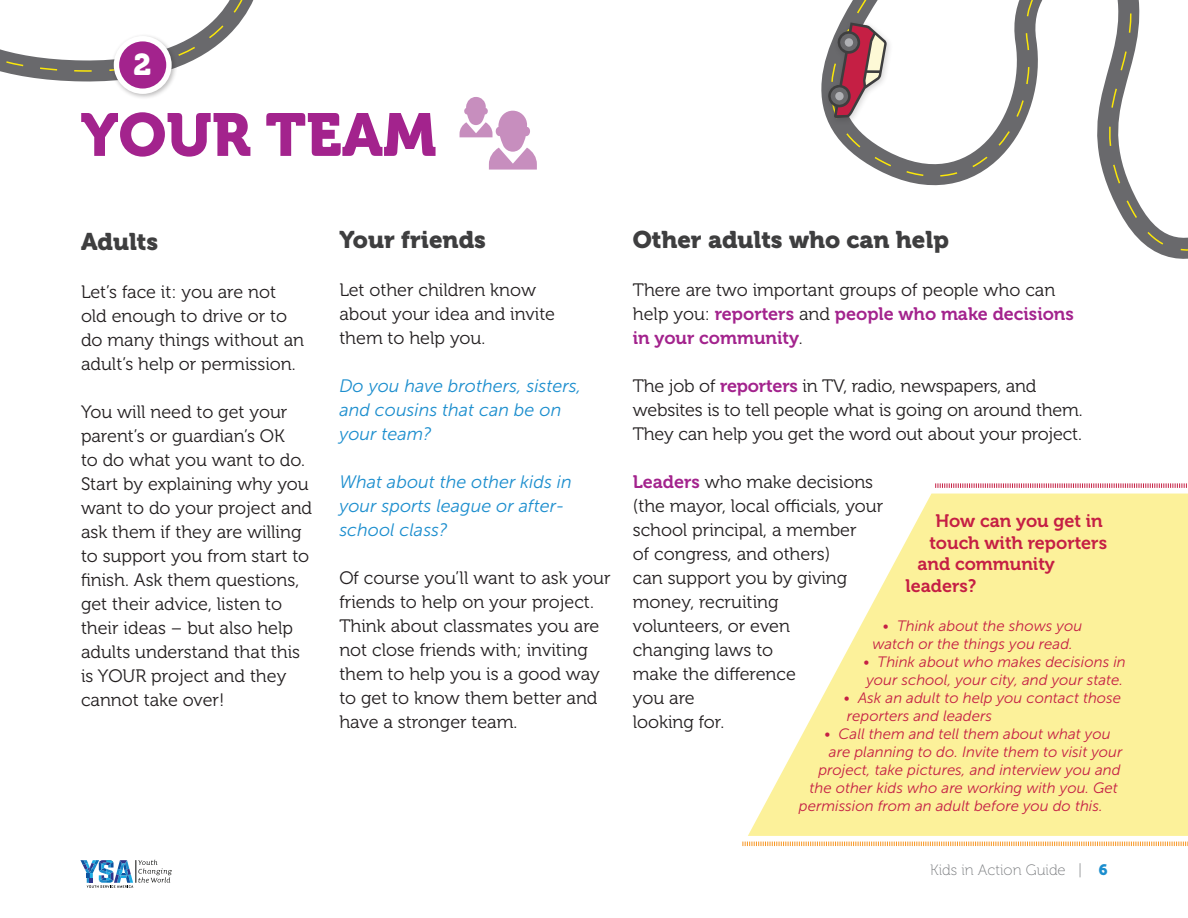
<style>
.page{position:relative;width:1188px;height:918px;background:#fff}
.page>*{position:absolute;margin:0;border:0;box-sizing:border-box;transform-origin:0 0}
.t1{font:60px "Museo 900";color:#a3238d}
.t2{font:30px "Museo 900";color:#fff}
.t3{font:24px "Museo 900";color:#3e3e3f}
.t4{font:18px/24px "Museo 300";color:#231f20}
.t5{font:italic 18px/24px "Museo Sans 300";color:#1c8ece}
.t6{font:18px "Museo 700";color:#c51f44}
.t7{font:italic 15px/18px "Museo Sans 300";color:#c51f44}
.t8{font:15px "Museo 100";color:#7a7c7f}
.s1{font-family:"Museo 700";color:#a3238d}
.s2{font-family:"Museo 900";color:#1c8ece}
</style>
<div class="page">
<svg style="left:80px;top:860px;width:92px;height:28px"></svg>
<svg style="left:0;top:0;width:254px;height:82px"></svg>
<svg style="left:1112px;top:0;width:76px;height:259px"></svg>
<svg style="left:748px;top:494px;width:440px;height:342px;fill:#fcf19a"></svg>
<svg style="left:935px;top:483px;width:252px;height:5px"></svg>
<svg style="left:742px;top:841px;width:446px;height:6px"></svg>
<svg style="left:460px;top:97px;width:77px;height:73px"></svg>
<svg style="left:821px;top:0;width:314px;height:198px"></svg>
<div style="left:844px;top:38px;width:9px;height:9px;background:#b0b1b5;border-radius:4px"></div>
<div style="left:110px;top:33px;width:67px;height:67px;background:#231f20;opacity:.3"></div>
<div style="left:114px;top:36px;width:58px;height:58px;background:#fff;border-radius:50%"></div>
<div style="left:119px;top:41px;width:47px;height:48px;background:#a3238d;border-radius:50%"></div>
<p class="t2" style="left:133px;top:47px;width:19px">2</p>
<p class="t1" style="left:81px;top:101px;width:357px">YOUR TEAM</p>
<p class="t3" style="left:81px;top:228px;width:79px">Adults</p>
<p class="t4" style="left:81px;top:280px;width:225px">Let’s face it: you are not old enough to drive or to do many things without an adult’s help or permission.</p>
<p class="t4" style="left:81px;top:400px;width:233px">You will need to get your parent’s or guardian’s OK<br>to do what you want to do.<br>Start by explaining why you want to do your project and ask them if they are willing to support you from start to finish. Ask them questions, get their advice, listen to their ideas – but also help adults understand that this is YOUR project and they cannot take over!</p>
<p class="t3" style="left:339px;top:226px;width:148px">Your friends</p>
<p class="t4" style="left:339px;top:278px;width:217px">Let other children know about your idea and invite them to help you.</p>
<p class="t5" style="left:339px;top:374px;width:243px">Do you have brothers, sisters, and cousins that can be on your team?</p>
<p class="t5" style="left:339px;top:470px;width:234px">What about the other kids in your sports league or after&shy;school class?</p>
<p class="t4" style="left:339px;top:566px;width:273px">Of course you’ll want to ask your friends to help on your project.<br>Think about classmates you are not close friends with; inviting them to help you is a good way to get to know them better and have a stronger team.</p>
<p class="t3" style="left:633px;top:226px;width:318px">Other adults who can help</p>
<p class="t4" style="left:633px;top:278px;width:443px">There are two important groups of people who can help you: <span class="s1">reporters</span> and <span class="s1">people who make decisions in your community</span>.</p>
<p class="t4" style="left:633px;top:374px;width:451px">The job of <span class="s1">reporters</span> in TV, radio, newspapers, and websites is to tell people what is going on around them.<br>They can help you get the word out about your project.</p>
<p class="t4" style="left:633px;top:470px;width:252px"><span class="s1">Leaders</span> who make decisions (the mayor, local officials, your school principal, a member<br>of congress, and others)<br>can support you by giving money, recruiting<br>volunteers, or even<br>changing laws to<br>make the difference<br>you are<br>looking for.</p>
<p class="t6" style="left:935px;top:511px;width:169px">How can you get in</p>
<p class="t6" style="left:929px;top:533px;width:179px">touch with reporters</p>
<p class="t6" style="left:917px;top:554px;width:139px">and community</p>
<p class="t6" style="left:905px;top:576px;width:72px">leaders?</p>
<p class="t7" style="left:872px;top:617px;width:211px;text-indent:10px">• Think about the shows you watch or the things you read.</p>
<p class="t7" style="left:863px;top:653px;width:264px">• Think about who makes decisions in your school, your city, and your state.</p>
<p class="t7" style="left:844px;top:689px;width:279px">• Ask an adult to help you contact those reporters and leaders</p>
<p class="t7" style="left:824px;top:725px;width:288px">• Call them and tell them about what you</p>
<p class="t7" style="left:829px;top:743px;width:295px">are planning to do. Invite them to visit your</p>
<p class="t7" style="left:818px;top:761px;width:304px">project, take pictures, and interview you and</p>
<p class="t7" style="left:809px;top:779px;width:310px">the other kids who are working with you. Get</p>
<p class="t7" style="left:799px;top:797px;width:305px">permission from an adult before you do this.</p>
<p class="t8" style="left:930px;top:862px;width:179px">Kids in Action Guide | <span class="s2">6</span></p>
</div>
